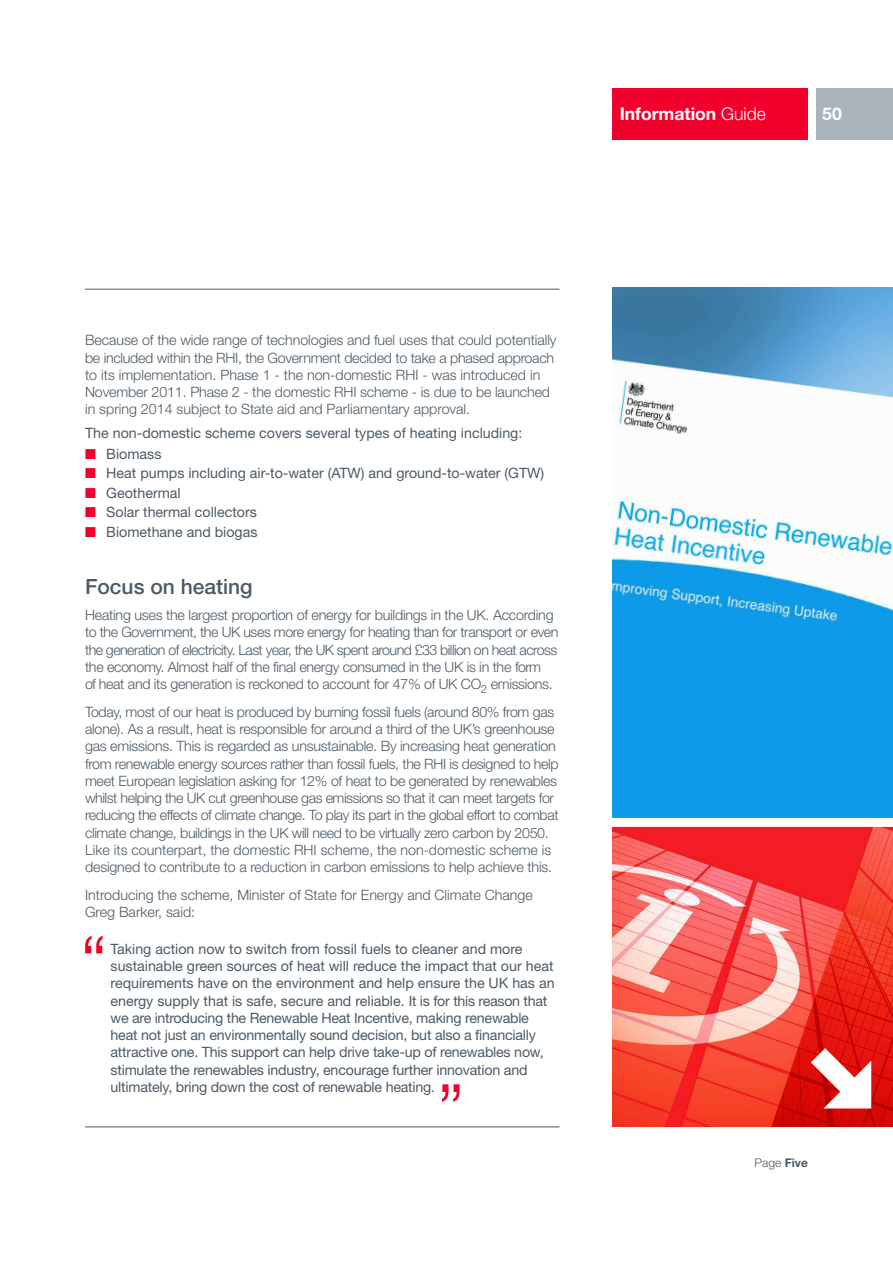
<style>
.page{position:relative;width:893px;height:1263px;background:#fff}
.page>*{position:absolute;margin:0;border:0;box-sizing:border-box;transform-origin:0 0}
.t1{font:300 72px "Helvetica Neue";color:#f0002b}
.t2{font:500 21px "Helvetica Neue";color:#4c5a66}
.t3{font:700 17.55px "Helvetica Neue";color:#fff}
.t4{font:300 14.25px/17.2px "Helvetica Neue";letter-spacing:-.02em;color:#4c5a66}
.t5{font:14.25px/17.2px "Helvetica Neue";color:#4c5a66}
.t6{font:300 14.25px/17.2px "Helvetica Neue";color:#4c5a66}
.t7{font:300 12px "Helvetica Neue";color:#4c5a66}
.s1{font-weight:300}
.s2{color:#f0002b}
.s3{font-weight:700}
</style>
<div class="page">
<div style="left:612px;top:88px;width:196px;height:52px;background:#f0002b"></div>
<div style="left:817px;top:88px;width:76px;height:52px;background:#aab2bc"></div>
<hr style="left:85px;top:289px;width:475px;height:1px;background:#4c5a66">
<hr style="left:85px;top:1127px;width:475px;height:1px;background:#4c5a66">
<img style="left:612px;top:288px;width:281px;height:839px">
<div style="left:608px;top:818px;width:285px;height:9px;background:#fff"></div>
<svg style="left:811px;top:1048px;width:60px;height:60px"></svg>
<p class="t3" style="left:620px;top:98px;width:148px">Information <span class="s1">Guide</span></p>
<p class="t3" style="left:822px;top:98px;width:21px">50</p>
<p class="t4" style="left:85px;top:331px;width:473px">Because of the wide range of technologies and fuel uses that could potentially be included within the RHI, the Government decided to take a phased approach to its implementation. Phase 1 - the non-domestic RHI - was introduced in November 2011. Phase 2 - the domestic RHI scheme - is due to be launched in spring 2014 subject to State aid and Parliamentary approval.</p>
<p class="t5" style="left:85px;top:424px;width:439px">The non-domestic scheme covers several types of heating including:</p>
<p class="t5" style="left:85px;top:445px;width:78px"><span class="s2">■</span> Biomass</p>
<p class="t5" style="left:85px;top:464px;width:461px"><span class="s2">■</span> Heat pumps including air-to-water (ATW) and ground-to-water (GTW)</p>
<p class="t5" style="left:85px;top:484px;width:97px"><span class="s2">■</span> Geothermal</p>
<p class="t5" style="left:85px;top:503px;width:173px"><span class="s2">■</span> Solar thermal collectors</p>
<p class="t5" style="left:85px;top:523px;width:174px"><span class="s2">■</span> Biomethane and biogas</p>
<h2 class="t2" style="left:85px;top:569px;width:169px">Focus on heating</h2>
<p class="t4" style="left:85px;top:606px;width:475px">Heating uses the largest proportion of energy for buildings in the UK. According to the Government, the UK uses more energy for heating than for transport or even the generation of electricity. Last year, the UK spent around £33 billion on heat across the economy. Almost half of the final energy consumed in the UK is in the form<br>of heat and its generation is reckoned to account for 47% of UK CO<sub>2</sub> emissions.</p>
<p class="t4" style="left:85px;top:703px;width:475px">Today, most of our heat is produced by burning fossil fuels (around 80% from gas alone). As a result, heat is responsible for around a third of the UK’s greenhouse gas emissions. This is regarded as unsustainable. By increasing heat generation from renewable energy sources rather than fossil fuels, the RHI is designed to help meet European legislation asking for 12% of heat to be generated by renewables whilst helping the UK cut greenhouse gas emissions so that it can meet targets for reducing the effects of climate change. To play its part in the global effort to combat climate change, buildings in the UK will need to be virtually zero carbon by 2050.<br>Like its counterpart, the domestic RHI scheme, the non-domestic scheme is designed to contribute to a reduction in carbon emissions to help achieve this.</p>
<p class="t6" style="left:85px;top:886px;width:449px">Introducing the scheme, Minister of State for Energy and Climate Change<br>Greg Barker, said:</p>
<p class="t5" style="left:111px;top:940px;width:446px">Taking action now to switch from fossil fuels to cleaner and more sustainable green sources of heat will reduce the impact that our heat requirements have on the environment and help ensure the UK has an energy supply that is safe, secure and reliable. It is for this reason that we are introducing the Renewable Heat Incentive, making renewable heat not just an environmentally sound decision, but also a financially attractive one. This support can help drive take-up of renewables now, stimulate the renewables industry, encourage further innovation and ultimately, bring down the cost of renewable heating.</p>
<h1 class="t1" style="left:81px;top:918px;width:28px">“</h1>
<h1 class="t1" style="left:464px;top:1120px;width:28px;rotate:-180deg">“</h1>
<p class="t7" style="left:755px;top:1156px;width:55px">Page <span class="s3">Five</span></p>
</div>
